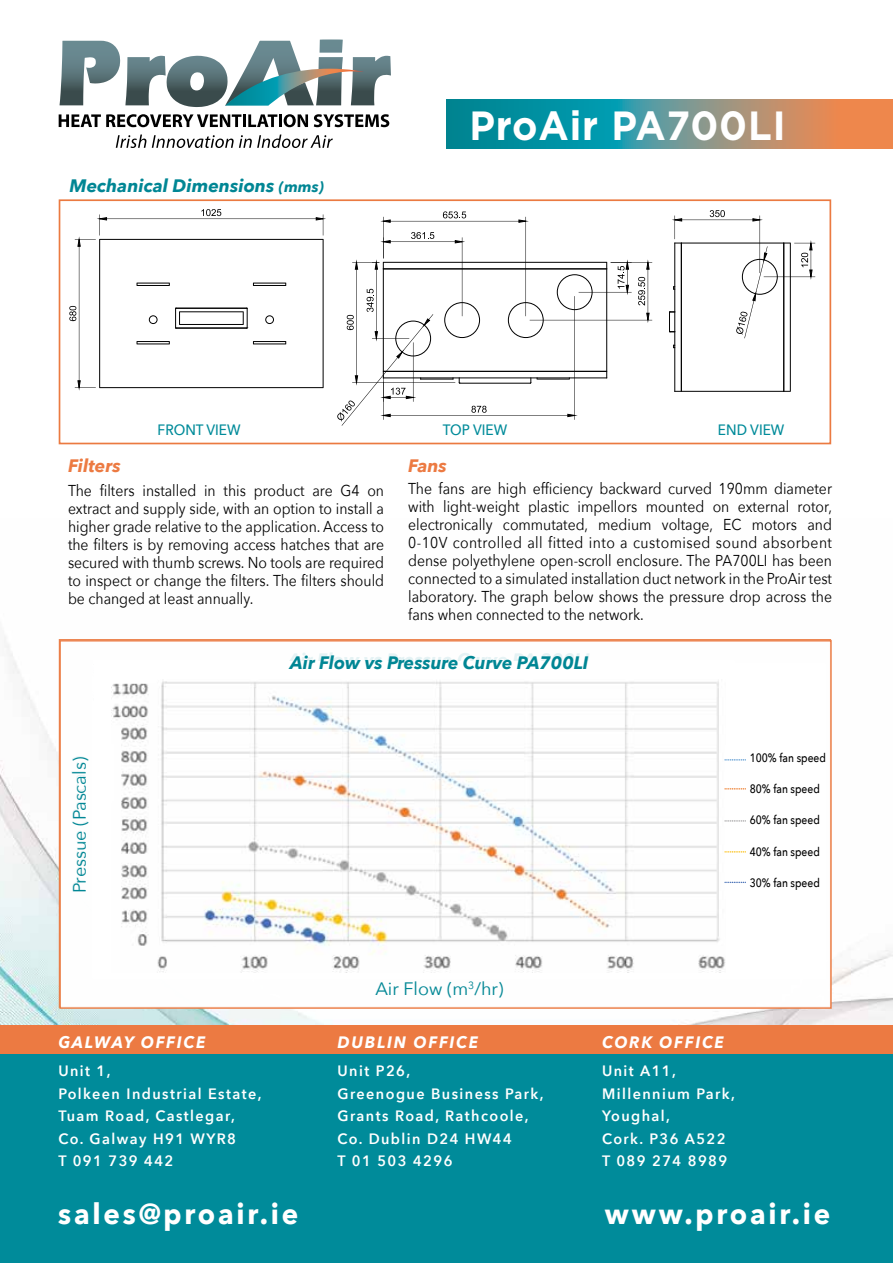
<style>
.page{position:relative;width:893px;height:1263px;background:#fff}
.page>*{position:absolute;margin:0;border:0;box-sizing:border-box;transform-origin:0 0}
.t1{font:700 40.8px "Gotham";letter-spacing:.025em;color:#fff;scale:.94 1}
.t2{font:700 28.8px "Avenir Next";letter-spacing:.1em;color:#fff;scale:.96 1}
.t3{font:italic 700 18px "Avenir Next";color:#008694}
.t4{font:18px "Avenir Next";color:#008694}
.t5{font:italic 700 18px "Avenir Next";color:#ec7a42}
.t6{font:italic 700 16.5px "Avenir Next";letter-spacing:.105em;color:#fff;scale:.96 1}
.t7{font:15.75px/18px "Avenir Next";color:#000;text-align:justify;scale:.89 1}
.t8{font:600 15px/22.5px "Avenir Next";letter-spacing:.1em;color:#fff;scale:.96 1}
.t9{font:500 15px "Avenir Next";color:#008b9a;scale:.91 1}
.t10{font:500 12.15px "Avenir Next";color:#000;scale:.84 1}
.s1{font-size:15px}
</style>
<div class="page">
<img style="left:0;top:637px;width:893px;height:388px">
<svg style="left:59px;top:114px;width:249px;height:13px"></svg>
<svg style="left:314px;top:114px;width:75px;height:13px"></svg>
<svg style="left:116px;top:135px;width:30px;height:13px"></svg>
<svg style="left:152px;top:135px;width:181px;height:13px"></svg>
<svg style="left:60px;top:39px;width:304px;height:68px"></svg>
<svg style="left:446px;top:100px;width:447px;height:49px;background:#679086"></svg>
<div style="left:0;top:1033px;width:893px;height:230px;background:#008b9a"></div>
<div style="left:0;top:1025px;width:893px;height:29px;background:#ec7a42"></div>
<div style="left:59px;top:199px;width:772px;height:245px;border:2px solid #eb7a41"></div>
<svg style="left:69px;top:209px;width:255px;height:179px"></svg>
<svg style="left:337px;top:211px;width:315px;height:215px"></svg>
<svg style="left:669px;top:210px;width:146px;height:182px"></svg>
<div style="left:60px;top:641px;width:771px;height:367px;background:#fff"></div>
<div style="left:59px;top:640px;width:773px;height:369px;border:2px solid #eb7a41"></div>
<img style="left:113px;top:681px;width:613px;height:289px">
<div style="left:725px;top:745px;width:99px;height:150px;background:#fff"></div>
<hr style="left:724px;top:759px;width:22px;height:2px;background:#fff">
<svg style="left:724px;top:759px;width:22px;height:1px"></svg>
<hr style="left:724px;top:788px;width:22px;height:2px;background:#fff">
<svg style="left:724px;top:788px;width:22px;height:1px"></svg>
<svg style="left:724px;top:820px;width:22px;height:2px"></svg>
<hr style="left:724px;top:851px;width:22px;height:2px;background:#fff">
<svg style="left:724px;top:851px;width:22px;height:1px"></svg>
<hr style="left:724px;top:881px;width:22px;height:2px;background:#fff">
<svg style="left:724px;top:882px;width:22px;height:1px"></svg>
<p class="t3" style="left:70px;top:170px;width:256px">Mechanical Dimensions <span class="s1">(mms)</span></p>
<h1 class="t1" style="left:469px;top:98px;width:338px">ProAir PA700LI</h1>
<p class="t9" style="left:158px;top:417px;width:93px">FRONT VIEW</p>
<p class="t9" style="left:443px;top:417px;width:72px">TOP VIEW</p>
<p class="t9" style="left:718px;top:417px;width:75px">END VIEW</p>
<p class="t5" style="left:68px;top:450px;width:54px">Filters</p>
<p class="t7" style="left:68px;top:480px;width:357px">The filters installed in this product are G4 on extract and supply side, with an option to install a higher grade relative to the application. Access to the filters is by removing access hatches that are secured with thumb screws. No tools are required to inspect or change the filters. The filters should be changed at least annually.</p>
<p class="t5" style="left:408px;top:450px;width:40px">Fans</p>
<p class="t7" style="left:408px;top:479px;width:478px">The fans are high efficiency backward curved 190mm diameter with light-weight plastic impellors mounted on external rotor, electronically commutated, medium voltage, EC motors and 0-10V controlled all fitted into a customised sound absorbent dense polyethylene open-scroll enclosure. The PA700LI has been connected to a simulated installation duct network in the ProAir test laboratory. The graph below shows the pressure drop across the fans when connected to the network.</p>
<p class="t4" style="left:64px;top:893px;width:138px;rotate:-90deg">Pressue (Pascals)</p>
<p class="t3" style="left:288px;top:644px;width:303px">Air Flow vs Pressue Curve PA 800LI</p>
<p class="t3" style="left:290px;top:647px;width:300px">Air Flow vs Pressure Curve PA700LI</p>
<p class="t10" style="left:750px;top:747px;width:92px">100% fan speed</p>
<p class="t10" style="left:750px;top:779px;width:85px">80% fan speed</p>
<p class="t10" style="left:750px;top:810px;width:85px">60% fan speed</p>
<p class="t10" style="left:750px;top:841px;width:85px">40% fan speed</p>
<p class="t10" style="left:750px;top:872px;width:85px">30% fan speed</p>
<p class="t6" style="left:58px;top:1028px;width:155px">GALWAY OFFICE</p>
<p class="t8" style="left:58px;top:1059px;width:213px">Unit 1,<br>Polkeen Industrial Estate,<br>Tuam Road, Castlegar,<br>Co. Galway H91 WYR8<br>T 091 739 442</p>
<p class="t4" style="left:375px;top:973px;width:130px">Air Flow (m<sup>3</sup>/hr)</p>
<p class="t6" style="left:338px;top:1028px;width:148px">DUBLIN OFFICE</p>
<p class="t8" style="left:338px;top:1059px;width:216px">Unit P26,<br>Greenogue Business Park,<br>Grants Road, Rathcoole,<br>Co. Dublin D24 HW44<br>T 01 503 4296</p>
<p class="t6" style="left:602px;top:1028px;width:128px">CORK OFFICE</p>
<p class="t8" style="left:602px;top:1059px;width:140px">Unit A11,<br>Millennium Park,<br>Youghal,<br>Cork. P36 A522<br>T 089 274 8989</p>
<h2 class="t2" style="left:58px;top:1188px;width:251px">sales@proair.ie</h2>
<h2 class="t2" style="left:605px;top:1188px;width:236px">www.proair.ie</h2>
</div>
